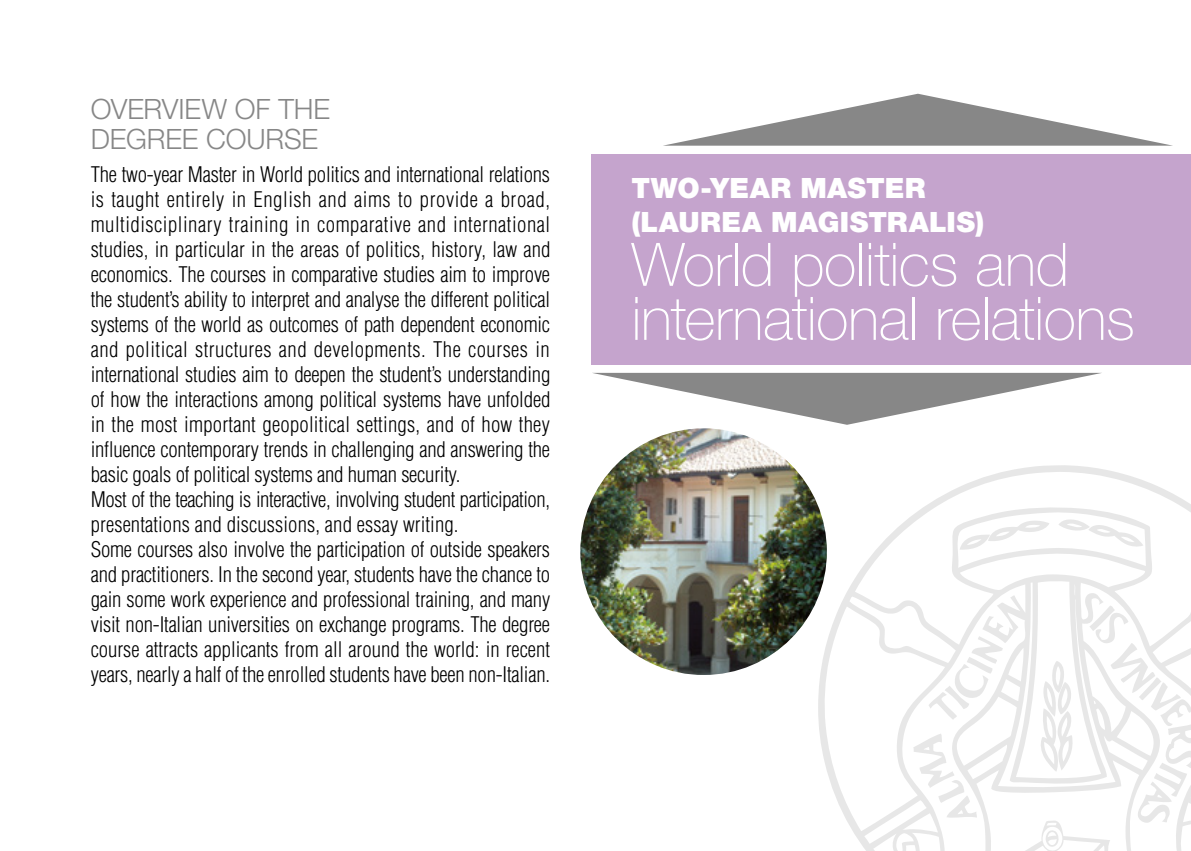
<style>
.page{position:relative;width:1191px;height:851px;background:#fff}
.page>*{position:absolute;margin:0;border:0;box-sizing:border-box;transform-origin:0 0}
.t1{font:100 60px/54px "Helvetica Neue";letter-spacing:-.01em;color:#fff}
.t2{font:900 28px/33.6px "Helvetica Neue";letter-spacing:.01em;color:#fff}
.t3{font:300 28px/30px "Helvetica Neue";color:#878787}
.t4{font:300 condensed 21px/25px "Helvetica";letter-spacing:-.01em;color:#000}
</style>
<div class="page">
<svg style="left:663px;top:94px;width:510px;height:52px"></svg>
<svg style="left:593px;top:373px;width:508px;height:52px"></svg>
<div style="left:591px;top:154px;width:600px;height:210px;background:#c5a4cd"></div>
<svg style="left:818px;top:465px;width:373px;height:385px"></svg>
<svg style="left:1058px;top:519px;width:85px;height:28px"></svg>
<svg style="left:959px;top:520px;width:90px;height:30px"></svg>
<svg style="left:913px;top:605px;width:278px;height:245px"></svg>
<img style="left:580px;top:428px;width:247px;height:247px;border-radius:123px">
<h2 class="t3" style="left:91px;top:93px;width:241px">OVERVIEW OF THE<br>DEGREE COURSE</h2>
<p class="t4" style="left:91px;top:162px;width:461px">The two-year Master in World politics and international relations is taught entirely in English and aims to provide a broad, multidisciplinary training in comparative and international studies, in particular in the areas of politics, history, law and economics. The courses in comparative studies aim to improve the student’s ability to interpret and analyse the different political systems of the world as outcomes of path dependent economic and political structures and developments. The courses in international studies aim to deepen the student’s understanding of how the interactions among political systems have unfolded in the most important geopolitical settings, and of how they influence contemporary trends in challenging and answering the basic goals of political systems and human security.<br>Most of the teaching is interactive, involving student participation, presentations and discussions, and essay writing.<br>Some courses also involve the participation of outside speakers and practitioners. In the second year, students have the chance to gain some work experience and professional training, and many visit non-Italian universities on exchange programs. The degree course attracts applicants from all around the world: in recent years, nearly a half of the enrolled students have been non-Italian.</p>
<h2 class="t2" style="left:631px;top:171px;width:354px">TWO-YEAR MASTER (LAUREA MAGISTRALIS)</h2>
<h1 class="t1" style="left:631px;top:238px;width:505px">World politics and international relations</h1>
</div>
